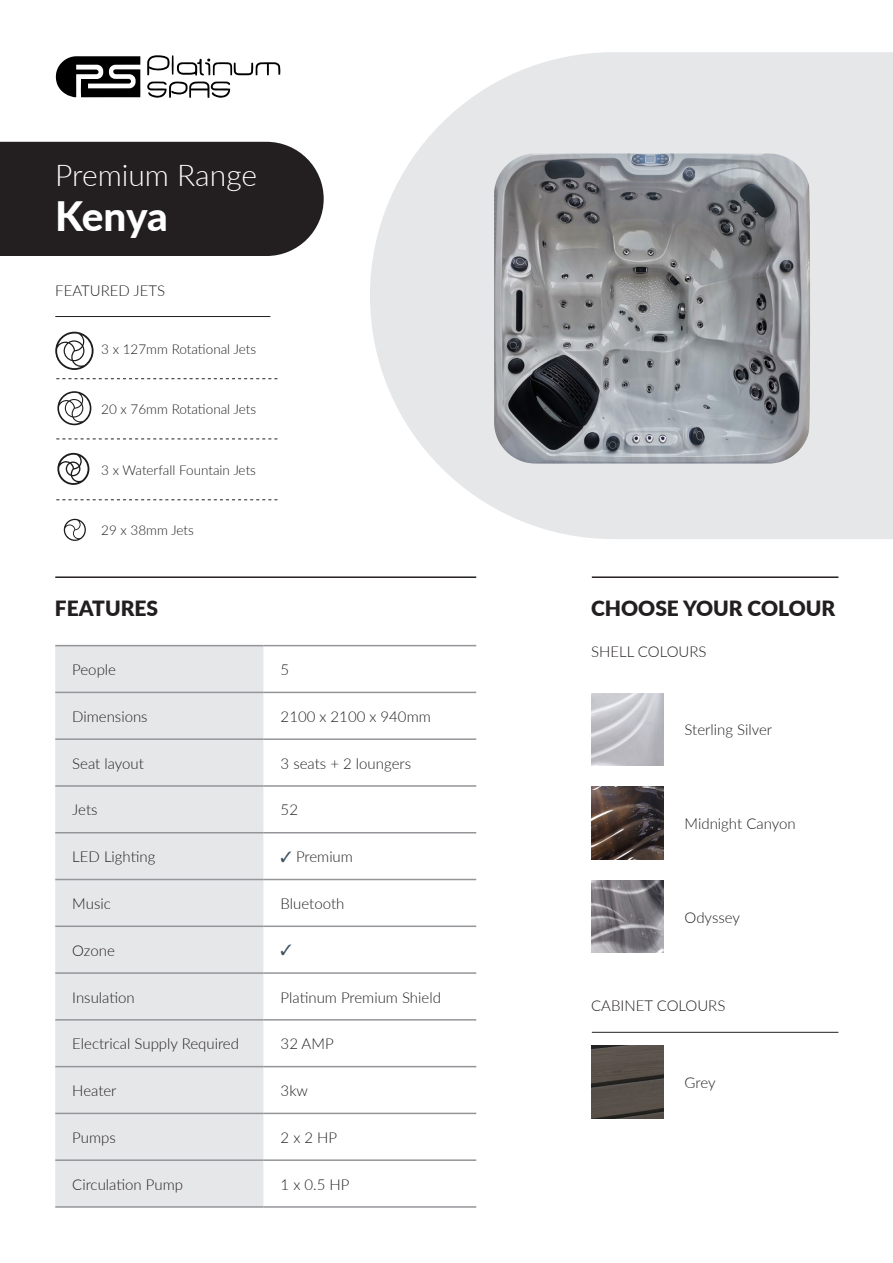
<style>
.page{position:relative;width:893px;height:1263px;background:#fff}
.page>*{position:absolute;margin:0;border:0;box-sizing:border-box;transform-origin:0 0}
.t1{font:800 40.5px "Lato";letter-spacing:-.015em;color:#fff}
.t2{font:300 30px "Lato";color:#fff}
.t3{font:900 21px "Lato";color:#231f20}
.t4{font:300 15px "Lato";color:#231f20}
.t5{font:300 13.5px "Lato";color:#231f20}
.s1{color:#3e5261}
</style>
<div class="page">
<div style="left:0;top:142px;width:324px;height:114px;background:#231f20"></div>
<svg style="left:370px;top:52px;width:523px;height:487px;fill:#e6e7e9"></svg>
<svg style="left:147px;top:55px;width:133px;height:43px"></svg>
<svg style="left:55px;top:56px;width:85px;height:41px"></svg>
<div style="left:55px;top:646px;width:209px;height:560px;background:#e6e7e9"></div>
<svg style="left:264px;top:646px;width:212px;height:469px"></svg>
<hr style="left:55px;top:645px;width:209px;height:1px;background:#939598">
<hr style="left:264px;top:645px;width:212px;height:1px;background:#939598">
<hr style="left:55px;top:692px;width:209px;height:1px;background:#939598">
<hr style="left:264px;top:692px;width:212px;height:1px;background:#939598">
<hr style="left:55px;top:738px;width:209px;height:2px;background:#939598">
<hr style="left:264px;top:738px;width:212px;height:2px;background:#939598">
<hr style="left:55px;top:785px;width:209px;height:2px;background:#939598">
<hr style="left:264px;top:785px;width:212px;height:2px;background:#939598">
<hr style="left:55px;top:832px;width:209px;height:1px;background:#939598">
<hr style="left:264px;top:832px;width:212px;height:1px;background:#939598">
<hr style="left:55px;top:879px;width:209px;height:1px;background:#939598">
<hr style="left:264px;top:879px;width:212px;height:1px;background:#939598">
<hr style="left:55px;top:925px;width:209px;height:2px;background:#939598">
<hr style="left:264px;top:925px;width:212px;height:2px;background:#939598">
<hr style="left:55px;top:972px;width:209px;height:2px;background:#939598">
<hr style="left:264px;top:972px;width:212px;height:2px;background:#939598">
<hr style="left:55px;top:1019px;width:209px;height:1px;background:#939598">
<hr style="left:264px;top:1019px;width:212px;height:1px;background:#939598">
<hr style="left:55px;top:1066px;width:209px;height:1px;background:#939598">
<hr style="left:264px;top:1066px;width:212px;height:1px;background:#939598">
<hr style="left:55px;top:1113px;width:209px;height:1px;background:#939598">
<hr style="left:264px;top:1113px;width:212px;height:1px;background:#939598">
<hr style="left:55px;top:1159px;width:209px;height:2px;background:#939598">
<hr style="left:264px;top:1159px;width:212px;height:2px;background:#939598">
<hr style="left:55px;top:1206px;width:209px;height:2px;background:#939598">
<hr style="left:264px;top:1206px;width:212px;height:2px;background:#939598">
<img style="left:591px;top:693px;width:72px;height:72px">
<img style="left:591px;top:880px;width:72px;height:72px">
<img style="left:591px;top:787px;width:72px;height:72px">
<img style="left:591px;top:1046px;width:72px;height:72px">
<hr style="left:592px;top:576px;width:246px;height:2px;background:#231f20">
<hr style="left:55px;top:576px;width:421px;height:2px;background:#231f20">
<hr style="left:592px;top:1032px;width:246px;height:1px;background:#231f20">
<img style="left:494px;top:153px;width:316px;height:310px">
<hr style="left:55px;top:316px;width:215px;height:1px;background:#231f20">
<svg style="left:56px;top:378px;width:221px;height:1px"></svg>
<svg style="left:56px;top:438px;width:221px;height:1px"></svg>
<svg style="left:56px;top:499px;width:221px;height:1px"></svg>
<svg style="left:64px;top:519px;width:22px;height:22px"></svg>
<svg style="left:55px;top:332px;width:39px;height:38px"></svg>
<svg style="left:57px;top:391px;width:34px;height:34px"></svg>
<svg style="left:57px;top:453px;width:32px;height:32px"></svg>
<svg style="left:281px;top:945px;width:10px;height:10px"></svg>
<p class="t2" style="left:55px;top:154px;width:203px">Premium Range</p>
<p class="t1" style="left:55px;top:186px;width:114px">Kenya</p>
<p class="t4" style="left:55px;top:280px;width:111px">FEATURED JETS</p>
<p class="t5" style="left:101px;top:340px;width:156px">3 x 127mm Rotational Jets</p>
<p class="t5" style="left:101px;top:400px;width:156px">20 x 76mm Rotational Jets</p>
<p class="t5" style="left:101px;top:461px;width:156px">3 x Waterfall Fountain Jets</p>
<p class="t5" style="left:101px;top:521px;width:94px">29 x 38mm Jets</p>
<p class="t3" style="left:55px;top:593px;width:105px">FEATURES</p>
<p class="t3" style="left:591px;top:593px;width:246px">CHOOSE YOUR COLOUR</p>
<p class="t4" style="left:72px;top:659px;width:45px">People</p>
<p class="t4" style="left:281px;top:659px;width:10px">5</p>
<p class="t4" style="left:72px;top:706px;width:77px">Dimensions</p>
<p class="t4" style="left:281px;top:706px;width:152px">2100 x 2100 x 940mm</p>
<p class="t4" style="left:72px;top:753px;width:73px">Seat layout</p>
<p class="t4" style="left:281px;top:753px;width:132px">3 seats + 2 loungers</p>
<p class="t4" style="left:72px;top:799px;width:27px">Jets</p>
<p class="t4" style="left:281px;top:799px;width:19px">52</p>
<p class="t4" style="left:72px;top:846px;width:85px">LED Lighting</p>
<p class="t4" style="left:281px;top:846px;width:74px"><span class="s1">✓</span> Premium</p>
<p class="t4" style="left:72px;top:893px;width:40px">Music</p>
<p class="t4" style="left:281px;top:893px;width:65px">Bluetooth</p>
<p class="t4" style="left:72px;top:940px;width:44px">Ozone</p>
<p class="t4" style="left:72px;top:987px;width:64px">Insulation</p>
<p class="t4" style="left:281px;top:987px;width:162px">Platinum Premium Shield</p>
<p class="t4" style="left:72px;top:1033px;width:168px">Electrical Supply Required</p>
<p class="t4" style="left:281px;top:1033px;width:55px">32 AMP</p>
<p class="t4" style="left:72px;top:1080px;width:46px">Heater</p>
<p class="t4" style="left:281px;top:1080px;width:29px">3kw</p>
<p class="t4" style="left:72px;top:1127px;width:45px">Pumps</p>
<p class="t4" style="left:281px;top:1127px;width:58px">2 x 2 HP</p>
<p class="t4" style="left:72px;top:1174px;width:112px">Circulation Pump</p>
<p class="t4" style="left:281px;top:1174px;width:70px">1 x 0.5 HP</p>
<p class="t4" style="left:591px;top:641px;width:117px">SHELL COLOURS</p>
<p class="t4" style="left:685px;top:719px;width:89px">Sterling Silver</p>
<p class="t4" style="left:685px;top:813px;width:113px">Midnight Canyon</p>
<p class="t4" style="left:685px;top:907px;width:57px">Odyssey</p>
<p class="t4" style="left:591px;top:995px;width:136px">CABINET COLOURS</p>
<p class="t4" style="left:685px;top:1072px;width:32px">Grey</p>
</div>
